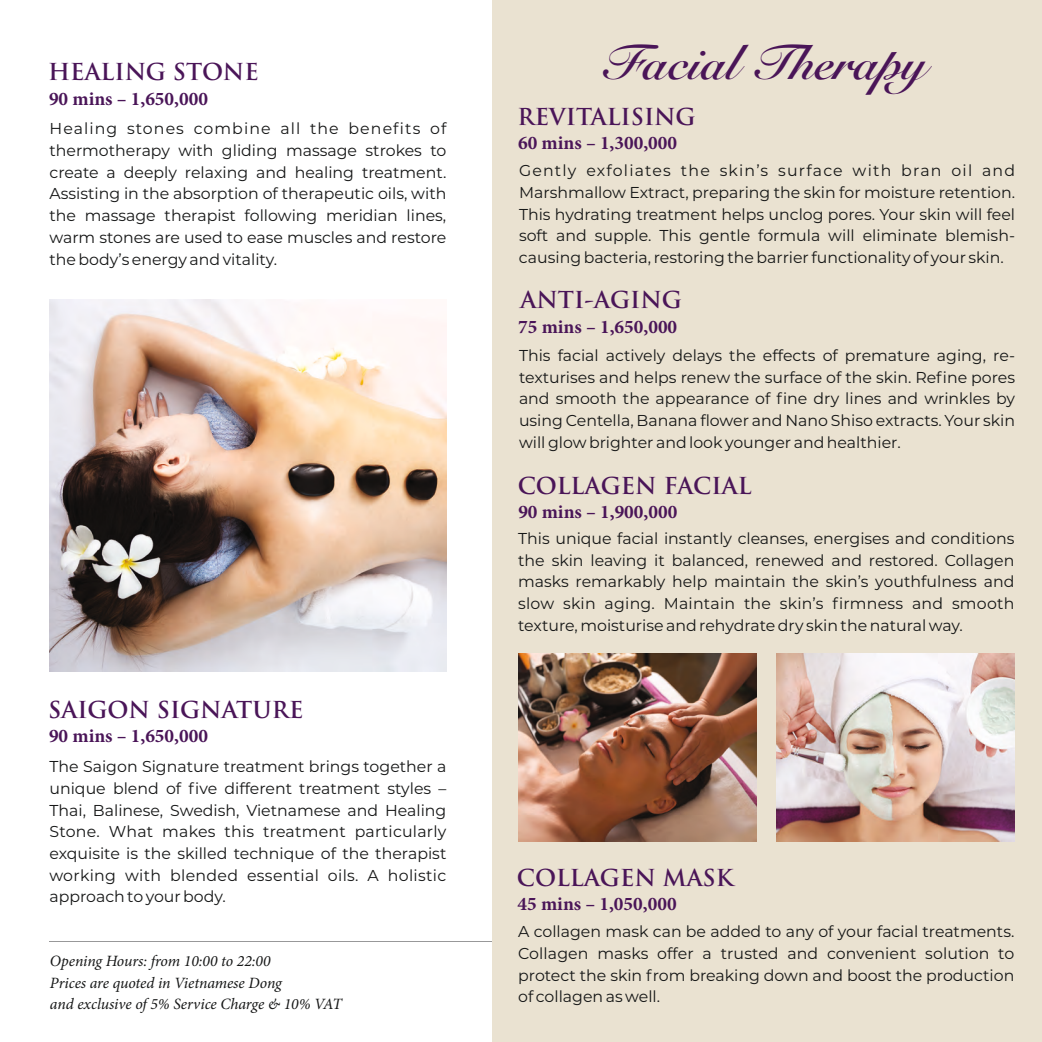
<style>
.page{position:relative;width:1042px;height:1042px;background:#fff}
.page>*{position:absolute;margin:0;border:0;box-sizing:border-box;transform-origin:0 0}
.t1{font:49px "Snell Roundhand Bold Script";color:#4a1558}
.t2{font:700 22.75px "Trajan Pro";color:#4a1558}
.t3{font:700 19.25px "Minion Pro";color:#4a1558}
.t4{font:15.75px/21.7px "Montserrat";color:#151616;text-align:justify}
.t5{font:italic 15.75px/21.5px "Minion Pro";letter-spacing:-.005em;color:#151616}
</style>
<div class="page">
<div style="left:492px;top:0;width:550px;height:1042px;background:#eae2d1"></div>
<hr style="left:50px;top:941px;width:442px;height:1px;background:#989899">
<img style="left:49px;top:299px;width:397px;height:372px">
<img style="left:518px;top:653px;width:238px;height:189px">
<img style="left:776px;top:653px;width:238px;height:189px">
<h2 class="t2" style="left:48px;top:63px;width:212px">HEALING STONE</h2>
<p class="t3" style="left:49px;top:91px;width:160px">90 mins – 1,650,000</p>
<p class="t4" style="left:49px;top:118px;width:398px">Healing stones combine all the benefits of thermotherapy with gliding massage strokes to create a deeply relaxing and healing treatment.<br>Assisting in the absorption of therapeutic oils, with the massage therapist following meridian lines, warm stones are used to ease muscles and restore the body’s energy and vitality.</p>
<h2 class="t2" style="left:48px;top:701px;width:257px">SAIGON SIGNATURE</h2>
<p class="t3" style="left:49px;top:728px;width:160px">90 mins – 1,650,000</p>
<p class="t4" style="left:49px;top:755px;width:398px">The Saigon Signature treatment brings together a unique blend of five different treatment styles – Thai, Balinese, Swedish, Vietnamese and Healing Stone. What makes this treatment particularly exquisite is the skilled technique of the therapist working with blended essential oils. A holistic approach to your body.</p>
<p class="t5" style="left:50px;top:952px;width:293px">Opening Hours: from 10:00 to 22:00<br>Prices are quoted in Vietnamese Dong<br>and exclusive of 5% Service Charge &amp; 10% VAT</p>
<h1 class="t1" style="left:604px;top:45px;width:324px">Facial Therapy</h1>
<h2 class="t2" style="left:517px;top:107px;width:180px">REVITALISING</h2>
<p class="t3" style="left:518px;top:135px;width:160px">60 mins – 1,300,000</p>
<p class="t4" style="left:519px;top:160px;width:498px">Gently exfoliates the skin’s surface with bran oil and Marshmallow Extract, preparing the skin for moisture retention.<br>This hydrating treatment helps unclog pores. Your skin will feel soft and supple. This gentle formula will eliminate blemish&shy;causing bacteria, restoring the barrier functionality of your skin.</p>
<h2 class="t2" style="left:520px;top:291px;width:163px">ANTI-AGING</h2>
<p class="t3" style="left:518px;top:319px;width:160px">75 mins – 1,650,000</p>
<p class="t4" style="left:519px;top:344px;width:498px">This facial actively delays the effects of premature aging, re&shy;texturises and helps renew the surface of the skin. Refine pores and smooth the appearance of fine dry lines and wrinkles by using Centella, Banana flower and Nano Shiso extracts. Your skin will glow brighter and look younger and healthier.</p>
<h2 class="t2" style="left:518px;top:476px;width:235px">COLLAGEN FACIAL</h2>
<p class="t3" style="left:518px;top:504px;width:160px">90 mins – 1,900,000</p>
<p class="t4" style="left:518px;top:527px;width:498px">This unique facial instantly cleanses, energises and conditions the skin leaving it balanced, renewed and restored. Collagen masks remarkably help maintain the skin’s youthfulness and slow skin aging. Maintain the skin’s firmness and smooth texture, moisturise and rehydrate dry skin the natural way.</p>
<h2 class="t2" style="left:517px;top:868px;width:218px">COLLAGEN MASK</h2>
<p class="t3" style="left:518px;top:896px;width:160px">45 mins – 1,050,000</p>
<p class="t4" style="left:518px;top:920px;width:498px">A collagen mask can be added to any of your facial treatments.<br>Collagen masks offer a trusted and convenient solution to protect the skin from breaking down and boost the production of collagen as well.</p>
</div>
